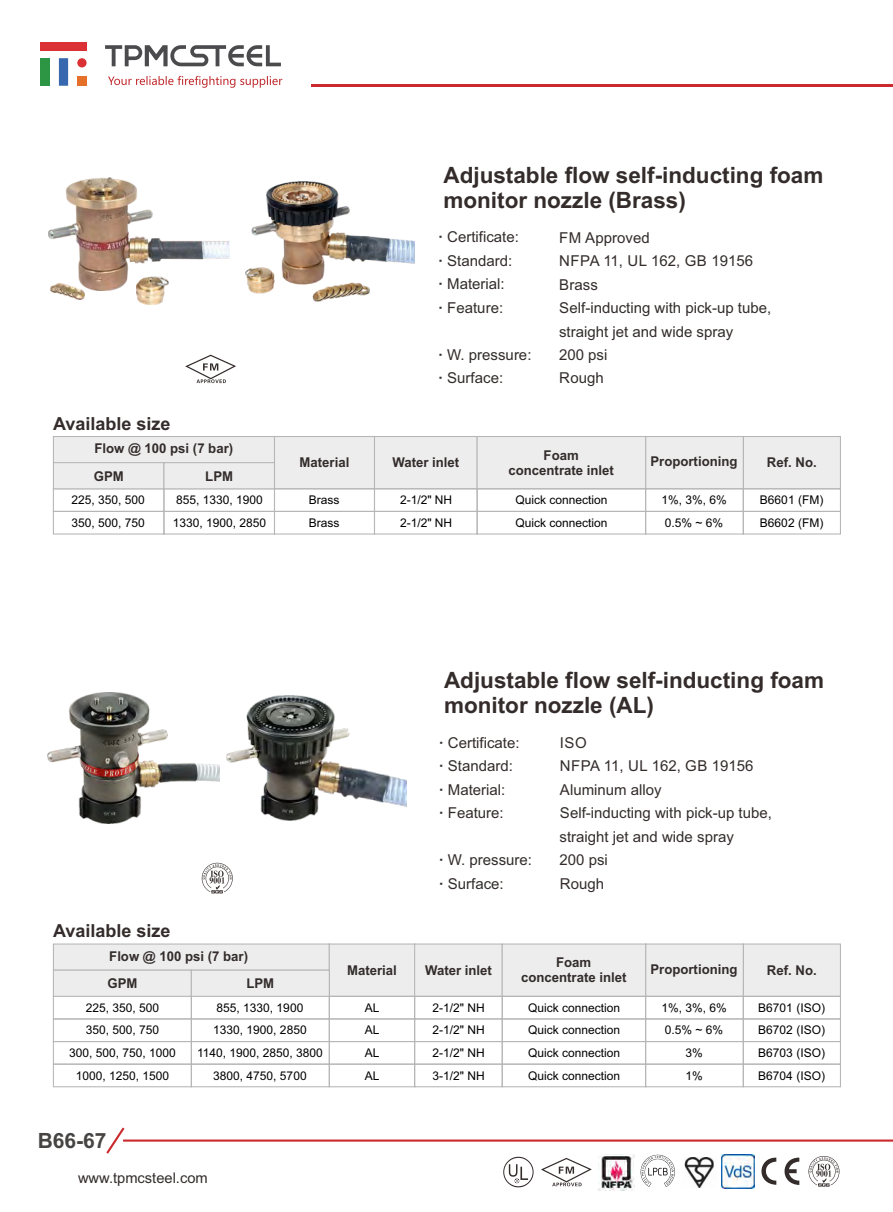
<style>
.page{position:relative;width:893px;height:1212px;background:#fff}
.page>*{position:absolute;margin:0;border:0;box-sizing:border-box;transform-origin:0 0}
.t1{font:700 22.5px/25.2px "Arial";color:#332c2b}
.t2{font:700 21px "Arial";color:#464443}
.t3{font:700 18px "Arial";color:#332c2b}
.t4{font:15px/23.4px "Arial";color:#332c2b}
.t5{font:14.7px "Arial";color:#332c2b}
.t6{font:700 13.5px/15.1px "Arial";color:#332c2b;text-align:center}
.t7{font:12px/22.8px "Arial";color:#000}
.s1{font-weight:700}
</style>
<div class="page">
<hr style="left:311px;top:85px;width:582px;height:2px;background:#ca2a2e">
<div style="left:41px;top:42px;width:46px;height:8px;background:#dc3134"></div>
<div style="left:59px;top:58px;width:9px;height:28px;background:#3767ae"></div>
<div style="left:77px;top:76px;width:10px;height:10px;background:#e47029"></div>
<div style="left:41px;top:58px;width:9px;height:28px;background:#2d9644"></div>
<div style="left:77px;top:58px;width:10px;height:9px;background:#dc3134;border-radius:50%"></div>
<svg style="left:105px;top:45px;width:176px;height:21px"></svg>
<svg style="left:108px;top:76px;width:174px;height:12px"></svg>
<hr style="left:123px;top:1139px;width:770px;height:2px;background:#ca2a2e">
<svg style="left:106px;top:1127px;width:21px;height:27px"></svg>
<svg style="left:761px;top:1157px;width:38px;height:28px"></svg>
<img style="left:598px;top:1154px;width:36px;height:36px">
<img style="left:684px;top:1157px;width:30px;height:30px">
<svg style="left:640px;top:1155px;width:35px;height:32px"></svg>
<img style="left:721px;top:1154px;width:34px;height:34px">
<svg style="left:541px;top:1158px;width:51px;height:28px"></svg>
<svg style="left:503px;top:1157px;width:31px;height:30px"></svg>
<svg style="left:808px;top:1156px;width:31px;height:31px"></svg>
<svg style="left:185px;top:355px;width:51px;height:28px"></svg>
<img style="left:246px;top:181px;width:169px;height:120px">
<img style="left:51px;top:291px;width:33px;height:9px">
<img style="left:137px;top:291px;width:28px;height:14px">
<img style="left:49px;top:178px;width:180px;height:113px">
<img style="left:48px;top:692px;width:171px;height:132px">
<svg style="left:202px;top:863px;width:31px;height:30px"></svg>
<img style="left:226px;top:695px;width:180px;height:125px">
<svg style="left:53px;top:436px;width:788px;height:98px"></svg>
<svg style="left:53px;top:943px;width:788px;height:144px"></svg>
<h1 class="t1" style="left:443px;top:165px;width:382px">Adjustable flow self-inducting foam monitor nozzle (Brass)</h1>
<h3 class="t3" style="left:53px;top:416px;width:119px">Available size</h3>
<p class="t4" style="left:438px;top:227px;width:82px"><span class="s1">·</span> Certificate: <span class="s1">·</span> Standard: <span class="s1">·</span> Material:<br><span class="s1">·</span> Feature:</p>
<p class="t4" style="left:438px;top:344px;width:95px"><span class="s1">·</span> W. pressure: <span class="s1">·</span> Surface:</p>
<p class="t4" style="left:559px;top:227px;width:214px">FM Approved<br>NFPA 11, UL 162, GB 19156<br>Brass<br>Self-inducting with pick-up tube, straight jet and wide spray<br>200 psi<br>Rough</p>
<p class="t6" style="left:94px;top:442px;width:140px">Flow @ 100 psi (7 bar)</p>
<p class="t7" style="left:72px;top:489px;width:75px">225, 350, 500<br>350, 500, 750</p>
<p class="t7" style="left:400px;top:489px;width:54px">2-1/2" NH<br>2-1/2" NH</p>
<p class="t6" style="left:300px;top:456px;width:51px">Material</p>
<p class="t6" style="left:392px;top:456px;width:68px">Water inlet</p>
<p class="t6" style="left:508px;top:449px;width:107px">Foam concentrate inlet</p>
<p class="t6" style="left:94px;top:469px;width:31px">GPM</p>
<p class="t6" style="left:205px;top:469px;width:29px">LPM</p>
<p class="t7" style="left:515px;top:489px;width:94px">Quick connection<br>Quick connection</p>
<p class="t7" style="left:173px;top:489px;width:95px">855, 1330, 1900<br>1330, 1900, 2850</p>
<p class="t7" style="left:309px;top:489px;width:32px">Brass<br>Brass</p>
<p class="t6" style="left:650px;top:455px;width:89px">Proportioning</p>
<p class="t7" style="left:661px;top:489px;width:67px">1%, 3%, 6%<br>0.5% ~ 6%</p>
<p class="t6" style="left:767px;top:456px;width:51px">Ref. No.</p>
<p class="t7" style="left:760px;top:489px;width:65px">B6601 (FM)<br>B6602 (FM)</p>
<h1 class="t1" style="left:444px;top:670px;width:382px">Adjustable flow self-inducting foam monitor nozzle (AL)</h1>
<h3 class="t3" style="left:53px;top:924px;width:119px">Available size</h3>
<p class="t4" style="left:439px;top:732px;width:82px"><span class="s1">·</span> Certificate: <span class="s1">·</span> Standard: <span class="s1">·</span> Material:<br><span class="s1">·</span> Feature:</p>
<p class="t4" style="left:439px;top:849px;width:95px"><span class="s1">·</span> W. pressure: <span class="s1">·</span> Surface:</p>
<p class="t4" style="left:560px;top:732px;width:214px">ISO<br>NFPA 11, UL 162, GB 19156<br>Aluminum alloy<br>Self-inducting with pick-up tube, straight jet and wide spray<br>200 psi<br>Rough</p>
<p class="t6" style="left:109px;top:949px;width:140px">Flow @ 100 psi (7 bar)</p>
<p class="t7" style="left:69px;top:997px;width:108px;text-align:center">225, 350, 500<br>350, 500, 750<br>300, 500, 750, 1000<br>1000, 1250, 1500</p>
<p class="t7" style="left:433px;top:997px;width:54px;text-align:justify">2-1/2" NH 2-1/2" NH 2-1/2" NH 3-1/2" NH</p>
<p class="t6" style="left:347px;top:964px;width:51px">Material</p>
<p class="t6" style="left:425px;top:964px;width:68px">Water inlet</p>
<p class="t6" style="left:521px;top:956px;width:107px">Foam concentrate inlet</p>
<p class="t6" style="left:108px;top:977px;width:31px">GPM</p>
<p class="t6" style="left:246px;top:977px;width:29px">LPM</p>
<p class="t7" style="left:528px;top:997px;width:94px;text-align:justify">Quick connection Quick connection Quick connection Quick connection</p>
<p class="t7" style="left:197px;top:997px;width:127px;text-align:center">855, 1330, 1900<br>1330, 1900, 2850<br>1140, 1900, 2850, 3800<br>3800, 4750, 5700</p>
<p class="t7" style="left:365px;top:997px;width:16px;text-align:justify">AL AL AL AL</p>
<h2 class="t2" style="left:38px;top:1133px;width:70px">B66-67</h2>
<p class="t5" style="left:78px;top:1172px;width:131px">www.tpmcsteel.com</p>
<p class="t6" style="left:650px;top:962px;width:89px">Proportioning</p>
<p class="t7" style="left:661px;top:997px;width:67px;text-align:center">1%, 3%, 6%<br>0.5% ~ 6%<br>3%<br>1%</p>
<p class="t6" style="left:767px;top:964px;width:51px">Ref. No.</p>
<p class="t7" style="left:758px;top:997px;width:68px;text-align:justify">B6701 (ISO)<br>B6702 (ISO)<br>B6703 (ISO)<br>B6704 (ISO)</p>
</div>
